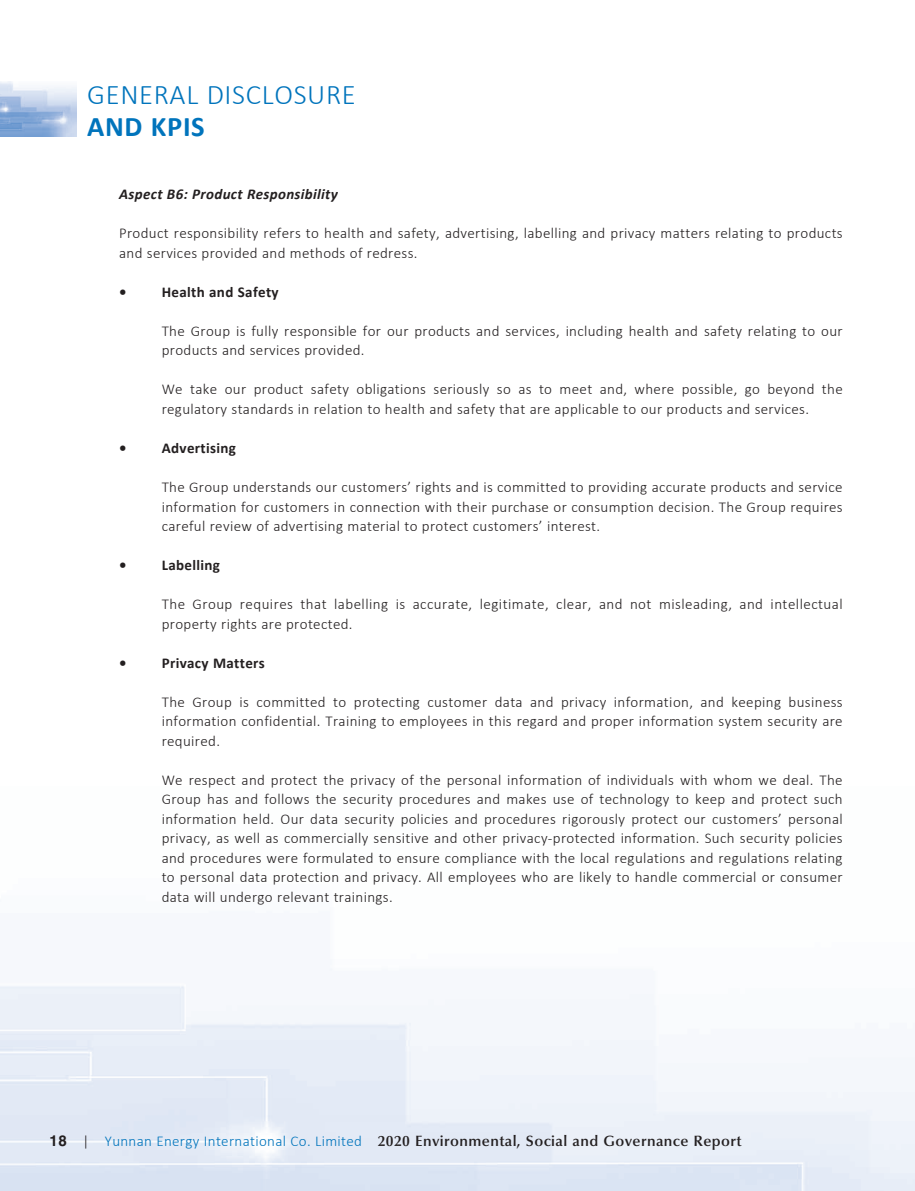
<style>
.page{position:relative;width:915px;height:1191px;background:#fff}
.page>*{position:absolute;margin:0;border:0;box-sizing:border-box;transform-origin:0 0}
.t1{font:300 28.5px "Calibri";letter-spacing:.025em;color:#0074bc}
.t2{font:700 28.5px "Calibri";letter-spacing:.02em;color:#0074bc}
._00_txt{font:300 15px/19.5px "Calibri";letter-spacing:.02em;color:#231f20}
.t3{font:600 15px "Optima LT Std";letter-spacing:.025em;color:#231f20}
._00_txt-2{font:700 15px "Calibri";letter-spacing:.02em;color:#231f20}
._03_H3{font:italic 700 15px "Calibri";letter-spacing:.025em;color:#231f20}
.s1{font-family:"Helvetica LT Std";font-weight:700}
.s2{font-family:"Calibri";font-weight:300}
.s3{font-family:"Calibri";font-weight:300;color:#0074bc}
</style>
<div class="page">
<img style="left:0;top:81px;width:77px;height:55px">
<h1 class="t1" style="left:87px;top:77px;width:270px">GENERAL DISCLOSURE</h1>
<h1 class="t2" style="left:87px;top:106px;width:119px">AND KPIS</h1>
<p class="_03_H3" style="left:119px;top:184px;width:220px">Aspect B6: Product Responsibility</p>
<p class="_00_txt" style="left:119px;top:223px;width:724px">Product responsibility refers to health and safety, advertising, labelling and privacy matters relating to products and services provided and methods of redress.</p>
<p class="_00_txt-2" style="left:119px;top:281px;width:161px">• Health and Safety</p>
<p class="_00_txt" style="left:162px;top:321px;width:682px">The Group is fully responsible for our products and services, including health and safety relating to our products and services provided.</p>
<p class="_00_txt" style="left:162px;top:379px;width:682px">We take our product safety obligations seriously so as to meet and, where possible, go beyond the regulatory standards in relation to health and safety that are applicable to our products and services.</p>
<p class="_00_txt-2" style="left:119px;top:437px;width:118px">• Advertising</p>
<p class="_00_txt" style="left:162px;top:477px;width:682px;text-align:justify">The Group understands our customers’ rights and is committed to providing accurate products and service information for customers in connection with their purchase or consumption decision. The Group requires careful review of advertising material to protect customers’ interest.</p>
<p class="_00_txt-2" style="left:119px;top:554px;width:102px">• Labelling</p>
<p class="_00_txt" style="left:162px;top:594px;width:682px">The Group requires that labelling is accurate, legitimate, clear, and not misleading, and intellectual property rights are protected.</p>
<p class="_00_txt-2" style="left:119px;top:652px;width:147px">• Privacy Matters</p>
<p class="_00_txt" style="left:162px;top:691px;width:682px;text-align:justify">The Group is committed to protecting customer data and privacy information, and keeping business information confidential. Training to employees in this regard and proper information system security are required.</p>
<p class="_00_txt" style="left:162px;top:769px;width:682px;text-align:justify">We respect and protect the privacy of the personal information of individuals with whom we deal. The Group has and follows the security procedures and makes use of technology to keep and protect such information held. Our data security policies and procedures rigorously protect our customers’ personal privacy, as well as commercially sensitive and other privacy-protected information. Such security policies and procedures were formulated to ensure compliance with the local regulations and regulations relating to personal data protection and privacy. All employees who are likely to handle commercial or consumer data will undergo relevant trainings.</p>
<p class="t3" style="left:50px;top:1132px;width:693px"><span class="s1">18</span> <span class="s2">|</span> <span class="s3">Yunnan Energy International Co. Limited</span> 2020 Environmental, Social and Governance Report</p>
</div>
